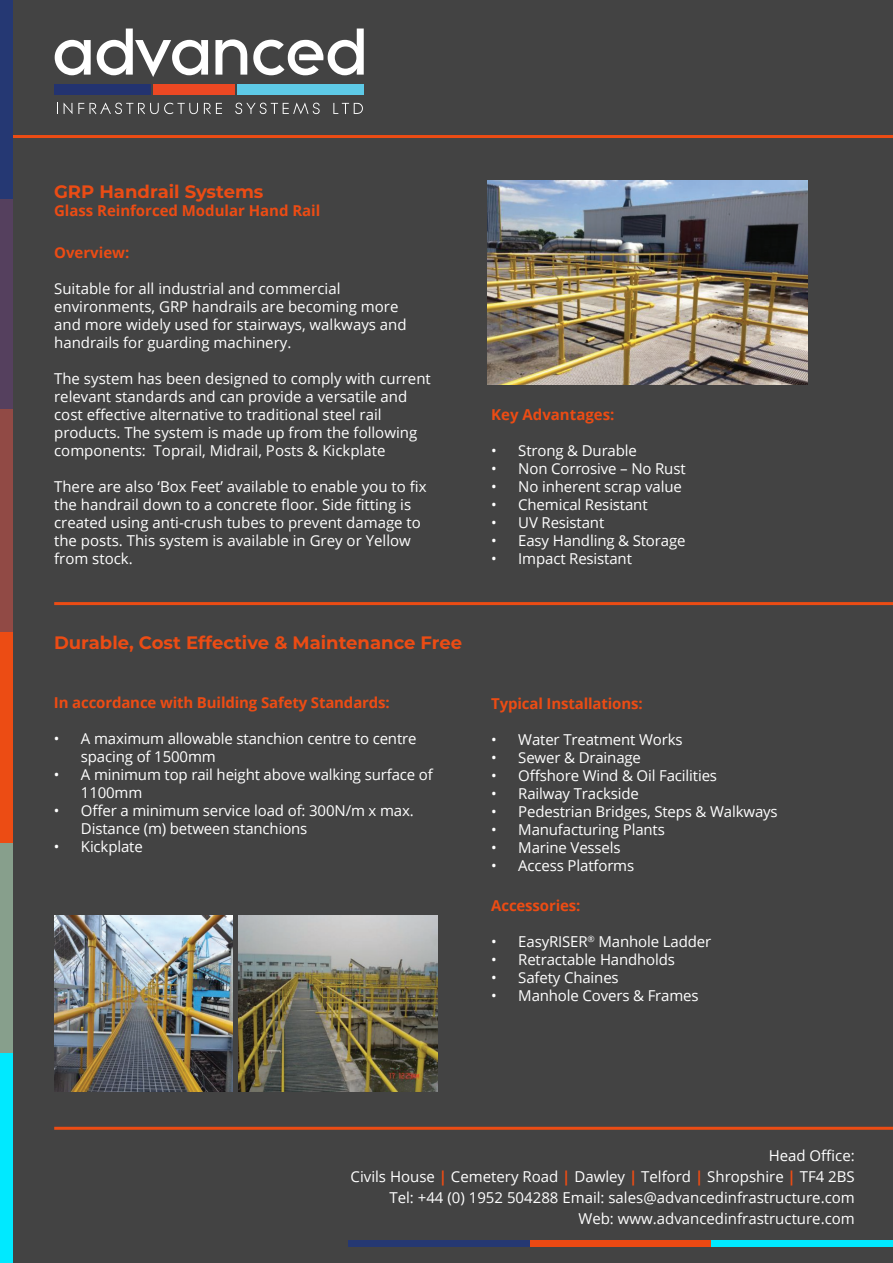
<style>
.page{position:relative;width:893px;height:1263px;background:#434343}
.page>*{position:absolute;margin:0;border:0;box-sizing:border-box;transform-origin:0 0}
.t1{font:700 18px "Montserrat";color:#ec4c14}
.t2{font:15px/18px "Open Sans";color:#fff}
.t3{font:700 15px "Open Sans";letter-spacing:-.01em;color:#ec4c14}
.s1{font-weight:700;color:#ec4c14}
</style>
<div class="page">
<hr style="left:54px;top:602px;width:839px;height:3px;background:#ec4c14">
<hr style="left:54px;top:1127px;width:839px;height:3px;background:#ec4c14">
<div style="left:530px;top:1240px;width:181px;height:7px;background:#eb4913"></div>
<div style="left:349px;top:1240px;width:181px;height:7px;background:#253873"></div>
<div style="left:711px;top:1240px;width:182px;height:7px;background:#00e9ff"></div>
<hr style="left:0;top:135px;width:893px;height:3px;background:#ec4c14">
<div style="left:0;top:843px;width:13px;height:210px;background:#879f8c"></div>
<div style="left:0;top:199px;width:13px;height:211px;background:#55405e"></div>
<div style="left:0;top:632px;width:13px;height:211px;background:#ec4c14"></div>
<div style="left:0;top:1053px;width:13px;height:210px;background:#00e9ff"></div>
<div style="left:0;top:410px;width:13px;height:222px;background:#914a45"></div>
<div style="left:0;top:0;width:13px;height:198px;background:#253873"></div>
<img style="left:54px;top:916px;width:179px;height:175px">
<img style="left:238px;top:916px;width:199px;height:176px">
<img style="left:487px;top:180px;width:320px;height:205px">
<svg style="left:55px;top:40px;width:36px;height:35px"></svg>
<svg style="left:97px;top:29px;width:111px;height:48px"></svg>
<svg style="left:215px;top:39px;width:32px;height:36px"></svg>
<svg style="left:253px;top:29px;width:111px;height:46px"></svg>
<div style="left:54px;top:84px;width:97px;height:11px;background:#233370"></div>
<div style="left:153px;top:84px;width:82px;height:11px;background:#ec4823"></div>
<div style="left:237px;top:84px;width:127px;height:11px;background:#5ecae7"></div>
<svg style="left:64px;top:102px;width:8px;height:12px"></svg>
<svg style="left:78px;top:102px;width:120px;height:12px"></svg>
<svg style="left:204px;top:103px;width:18px;height:11px"></svg>
<svg style="left:235px;top:102px;width:85px;height:12px"></svg>
<svg style="left:333px;top:103px;width:30px;height:11px"></svg>
<p class="t1" style="left:54px;top:178px;width:211px">GRP Handrail Systems</p>
<p class="t3" style="left:54px;top:199px;width:268px">Glass Reinforced Modular Hand Rail</p>
<p class="t3" style="left:54px;top:242px;width:77px">Overview:</p>
<p class="t2" style="left:54px;top:279px;width:354px">Suitable for all industrial and commercial environments, GRP handrails are becoming more and more widely used for stairways, walkways and handrails for guarding machinery.</p>
<p class="t2" style="left:54px;top:369px;width:378px">The system has been designed to comply with current relevant standards and can provide a versatile and cost effective alternative to traditional steel rail products. The system is made up from the following components: Toprail, Midrail, Posts &amp; Kickplate</p>
<p class="t2" style="left:54px;top:477px;width:374px">There are also ‘Box Feet’ available to enable you to fix the handrail down to a concrete floor. Side fitting is created using anti-crush tubes to prevent damage to the posts. This system is available in Grey or Yellow from stock.</p>
<p class="t1" style="left:54px;top:629px;width:410px">Durable, Cost Effective &amp; Maintenance Free</p>
<p class="t3" style="left:54px;top:692px;width:337px">In accordance with Building Safety Standards:</p>
<p class="t2" style="left:81px;top:729px;width:337px;text-indent:-27px">• A maximum allowable stanchion centre to centre spacing of 1500mm</p>
<p class="t2" style="left:81px;top:765px;width:353px;text-indent:-27px">• A minimum top rail height above walking surface of<br>1100mm</p>
<p class="t2" style="left:81px;top:801px;width:334px;text-indent:-27px">• Offer a minimum service load of: 300N/m x max.<br>Distance (m) between stanchions</p>
<p class="t2" style="left:54px;top:837px;width:90px">• Kickplate</p>
<p class="t3" style="left:491px;top:404px;width:125px">Key Advantages:</p>
<p class="t2" style="left:491px;top:441px;width:147px">• Strong &amp; Durable</p>
<p class="t2" style="left:491px;top:459px;width:196px">• Non Corrosive – No Rust</p>
<p class="t2" style="left:491px;top:477px;width:192px">• No inherent scrap value</p>
<p class="t2" style="left:491px;top:495px;width:158px">• Chemical Resistant</p>
<p class="t2" style="left:491px;top:513px;width:115px">• UV Resistant</p>
<p class="t2" style="left:491px;top:531px;width:196px">• Easy Handling &amp; Storage</p>
<p class="t2" style="left:491px;top:549px;width:142px">• Impact Resistant</p>
<p class="t3" style="left:491px;top:693px;width:153px">Typical Installations:</p>
<p class="t2" style="left:491px;top:730px;width:193px">• Water Treatment Works</p>
<p class="t2" style="left:491px;top:748px;width:151px">• Sewer &amp; Drainage</p>
<p class="t2" style="left:491px;top:766px;width:227px">• Offshore Wind &amp; Oil Facilities</p>
<p class="t2" style="left:491px;top:784px;width:149px">• Railway Trackside</p>
<p class="t2" style="left:491px;top:802px;width:288px">• Pedestrian Bridges, Steps &amp; Walkways</p>
<p class="t2" style="left:491px;top:820px;width:175px">• Manufacturing Plants</p>
<p class="t2" style="left:491px;top:838px;width:131px">• Marine Vessels</p>
<p class="t2" style="left:491px;top:856px;width:144px">• Access Platforms</p>
<p class="t3" style="left:491px;top:895px;width:91px">Accessories:</p>
<p class="t2" style="left:491px;top:932px;width:221px">• EasyRISER<sup>®</sup> Manhole Ladder</p>
<p class="t2" style="left:491px;top:950px;width:185px">• Retractable Handholds</p>
<p class="t2" style="left:491px;top:968px;width:129px">• Safety Chaines</p>
<p class="t2" style="left:491px;top:986px;width:209px">• Manhole Covers &amp; Frames</p>
<p class="t2" style="left:351px;top:1144px;width:506px;line-height:21px;text-align:right">Head Office:<br>Civils House <span class="s1">|</span> Cemetery Road <span class="s1">|</span> Dawley <span class="s1">|</span> Telford <span class="s1">|</span> Shropshire <span class="s1">|</span> TF4 2BS Tel: +44 (0) 1952 504288 Email: sales@advancedinfrastructure.com Web: www.advancedinfrastructure.com</p>
</div>
